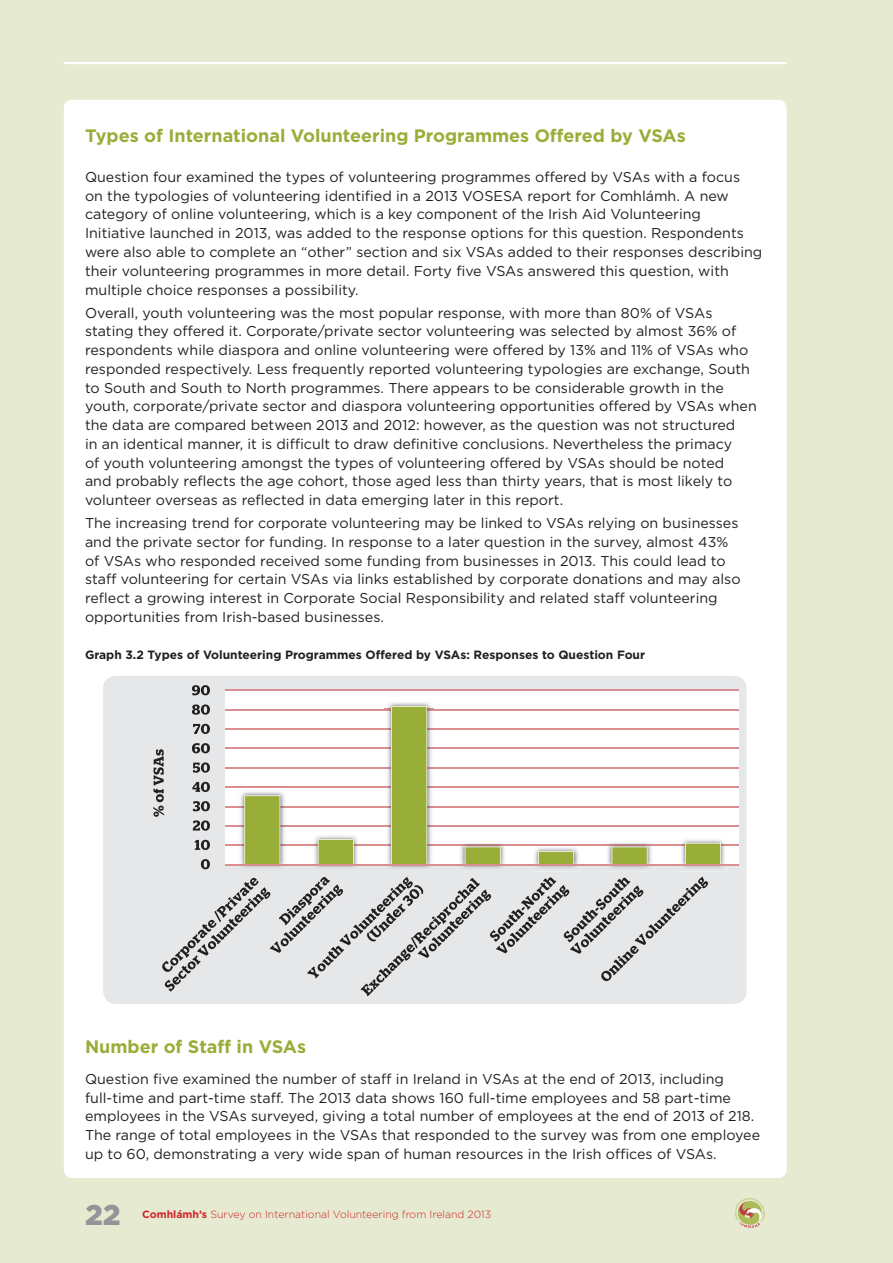
<style>
.page{position:relative;width:893px;height:1263px;background:#e6ead0}
.page>*{position:absolute;margin:0;border:0;box-sizing:border-box;transform-origin:0 0}
.t1{font:900 28.5px "Gotham";color:#939598}
.heading_bold_12_14{font:700 18px "Gotham";color:#99ae39}
.t2{font:14.25px/18.8px "Gotham";color:#231f20}
.caption_heading{font:700 12px "Gotham";color:#231f20}
.t3{font:300 10.5px "Gotham";color:#d1232a}
.s1{font-weight:700}
</style>
<div class="page">
<div style="left:64px;top:100px;width:723px;height:1078px;background:#fff;border-radius:9px"></div>
<div style="left:103px;top:676px;width:644px;height:328px;background:#e6e7e9"></div>
<div style="left:225px;top:690px;width:513px;height:174px;background:#fff"></div>
<hr style="left:225px;top:689px;width:513px;height:2px;background:#d98f90">
<hr style="left:225px;top:709px;width:513px;height:1px;background:#d98f90">
<hr style="left:225px;top:728px;width:513px;height:1px;background:#d98f90">
<hr style="left:225px;top:748px;width:513px;height:1px;background:#d98f90">
<hr style="left:225px;top:767px;width:513px;height:1px;background:#d98f90">
<hr style="left:225px;top:786px;width:513px;height:2px;background:#d98f90">
<hr style="left:225px;top:806px;width:513px;height:1px;background:#d98f90">
<hr style="left:225px;top:825px;width:513px;height:1px;background:#d98f90">
<hr style="left:225px;top:845px;width:513px;height:1px;background:#d98f90">
<hr style="left:225px;top:864px;width:513px;height:1px;background:#d98f90">
<svg style="left:192px;top:685px;width:18px;height:10px"></svg>
<svg style="left:192px;top:704px;width:18px;height:11px"></svg>
<svg style="left:193px;top:724px;width:17px;height:10px"></svg>
<svg style="left:192px;top:743px;width:18px;height:10px"></svg>
<svg style="left:193px;top:762px;width:17px;height:11px"></svg>
<svg style="left:192px;top:782px;width:18px;height:10px"></svg>
<svg style="left:193px;top:801px;width:17px;height:10px"></svg>
<svg style="left:193px;top:820px;width:17px;height:11px"></svg>
<svg style="left:195px;top:840px;width:15px;height:10px"></svg>
<svg style="left:201px;top:859px;width:9px;height:10px"></svg>
<svg style="left:162px;top:876px;width:546px;height:120px;background:#d1d1d3"></svg>
<svg style="left:153px;top:749px;width:11px;height:68px"></svg>
<img style="left:238px;top:791px;width:49px;height:80px">
<img style="left:238px;top:806px;width:49px;height:1px">
<img style="left:238px;top:825px;width:49px;height:1px">
<svg style="left:244px;top:795px;width:36px;height:69px;background:#9db142"></svg>
<img style="left:311px;top:836px;width:49px;height:35px">
<svg style="left:318px;top:839px;width:36px;height:25px"></svg>
<img style="left:385px;top:702px;width:49px;height:169px">
<img style="left:385px;top:709px;width:49px;height:1px">
<img style="left:385px;top:728px;width:49px;height:1px">
<img style="left:385px;top:748px;width:49px;height:1px">
<img style="left:385px;top:767px;width:49px;height:1px">
<img style="left:385px;top:786px;width:49px;height:2px">
<img style="left:385px;top:806px;width:49px;height:1px">
<img style="left:385px;top:825px;width:49px;height:1px">
<div style="left:391px;top:706px;width:36px;height:158px;background:#99ae39"></div>
<img style="left:458px;top:843px;width:49px;height:28px">
<svg style="left:465px;top:846px;width:36px;height:18px"></svg>
<img style="left:532px;top:848px;width:49px;height:23px">
<svg style="left:538px;top:851px;width:36px;height:13px"></svg>
<img style="left:605px;top:842px;width:49px;height:29px">
<img style="left:605px;top:845px;width:49px;height:1px">
<svg style="left:612px;top:846px;width:36px;height:18px"></svg>
<img style="left:679px;top:839px;width:49px;height:32px">
<img style="left:679px;top:845px;width:49px;height:1px">
<svg style="left:685px;top:843px;width:36px;height:21px"></svg>
<hr style="left:226px;top:864px;width:513px;height:1px;background:#d98f90">
<hr style="left:65px;top:62px;width:721px;height:2px;background:#fff">
<svg style="left:735px;top:1198px;width:30px;height:30px"></svg>
<p class="heading_bold_12_14" style="left:85px;top:124px;width:602px">Types of International Volunteering Programmes Offered by VSAs</p>
<p class="t2" style="left:85px;top:167px;width:679px">Question four examined the types of volunteering programmes offered by VSAs with a focus<br>on the typologies of volunteering identified in a 2013 VOSESA report for Comhlámh. A new category of online volunteering, which is a key component of the Irish Aid Volunteering Initiative launched in 2013, was added to the response options for this question. Respondents were also able to complete an “other” section and six VSAs added to their responses describing their volunteering programmes in more detail. Forty five VSAs answered this question, with multiple choice responses a possibility.</p>
<p class="t2" style="left:85px;top:303px;width:673px">Overall, youth volunteering was the most popular response, with more than 80% of VSAs stating they offered it. Corporate/private sector volunteering was selected by almost 36% of respondents while diaspora and online volunteering were offered by 13% and 11% of VSAs who responded respectively. Less frequently reported volunteering typologies are exchange, South to South and South to North programmes. There appears to be considerable growth in the youth, corporate/private sector and diaspora volunteering opportunities offered by VSAs when the data are compared between 2013 and 2012: however, as the question was not structured<br>in an identical manner, it is difficult to draw definitive conclusions. Nevertheless the primacy<br>of youth volunteering amongst the types of volunteering offered by VSAs should be noted<br>and probably reflects the age cohort, those aged less than thirty years, that is most likely to volunteer overseas as reflected in data emerging later in this report.</p>
<p class="t2" style="left:85px;top:513px;width:657px">The increasing trend for corporate volunteering may be linked to VSAs relying on businesses and the private sector for funding. In response to a later question in the survey, almost 43% of VSAs who responded received some funding from businesses in 2013. This could lead to staff volunteering for certain VSAs via links established by corporate donations and may also reflect a growing interest in Corporate Social Responsibility and related staff volunteering opportunities from Irish-based businesses.</p>
<p class="caption_heading" style="left:85px;top:647px;width:562px">Graph 3.2 Types of Volunteering Programmes Offered by VSAs: Responses to Question Four</p>
<p class="heading_bold_12_14" style="left:85px;top:1034px;width:223px">Number of Staff in VSAs</p>
<p class="t2" style="left:85px;top:1069px;width:677px">Question five examined the number of staff in Ireland in VSAs at the end of 2013, including full-time and part-time staff. The 2013 data shows 160 full-time employees and 58 part-time employees in the VSAs surveyed, giving a total number of employees at the end of 2013 of 218.<br>The range of total employees in the VSAs that responded to the survey was from one employee up to 60, demonstrating a very wide span of human resources in the Irish offices of VSAs.</p>
<h1 class="t1" style="left:85px;top:1195px;width:37px">22</h1>
<p class="t3" style="left:142px;top:1207px;width:351px"><span class="s1">Comhlámh’s</span> Survey on International Volunteering from Ireland 2013</p>
</div>
